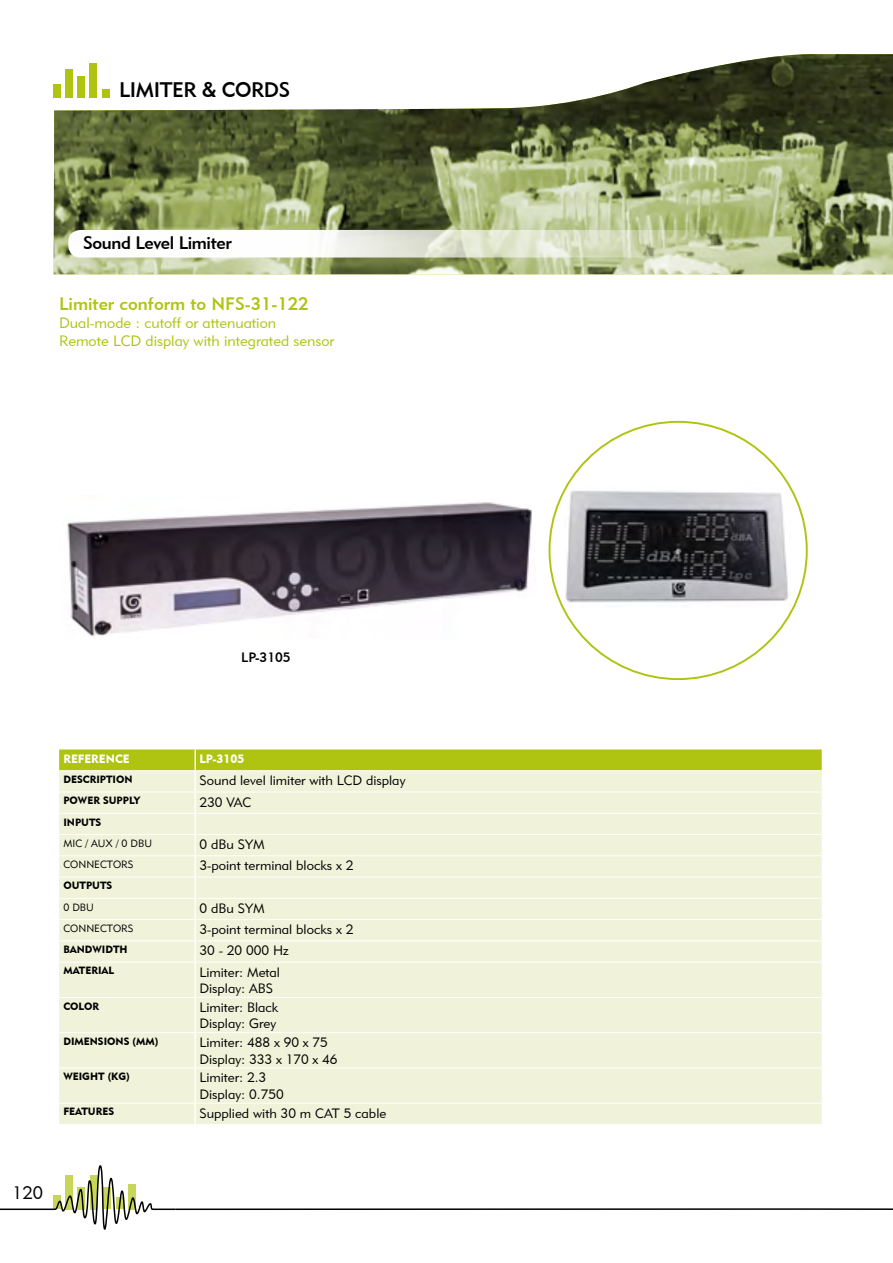
<style>
.page{position:relative;width:893px;height:1263px;background:#fff}
.page>*{position:absolute;margin:0;border:0;box-sizing:border-box;transform-origin:0 0}
.t1{font:21px "Geometric 415 BT Medium A";letter-spacing:-.02em;color:#000}
.t2{font:18px "Geometric 415 BT Medium A";color:#afc410}
.t3{font:18px "Geometric 415 BT Medium A";letter-spacing:-.02em;color:#000}
.t4{font:18px "Geometric 415 BT Lite A";color:#000}
.t5{font:15px/18px "Geometric 415 BT Lite A";color:#afc410}
.t6{font:13.5px/16.5px "Geometric 415 BT Lite A";color:#000}
.t7{font:13.5px "Geometric 415 BT Medium A";color:#000}
.t8{font:12px "Geometric 415 BT Black A";color:#fff}
.t9{font:10.5px "Geometric 415 BT Black A";color:#000}
.t10{font:10.5px "Geometric 415 BT Lite A";color:#000}
</style>
<div class="page">
<img style="left:54px;top:54px;width:839px;height:220px">
<svg style="left:0;top:1165px;width:893px;height:65px"></svg>
<svg style="left:53px;top:69px;width:31px;height:28px"></svg>
<svg style="left:90px;top:63px;width:7px;height:34px"></svg>
<svg style="left:103px;top:89px;width:7px;height:8px"></svg>
<svg style="left:68px;top:230px;width:730px;height:27px"></svg>
<div style="left:59px;top:963px;width:763px;height:161px;background:#f0f3da"></div>
<hr style="left:59px;top:997px;width:136px;height:1px;background:#fff">
<hr style="left:195px;top:997px;width:627px;height:1px;background:#fff">
<hr style="left:59px;top:1032px;width:136px;height:1px;background:#fff">
<hr style="left:195px;top:1032px;width:627px;height:1px;background:#fff">
<hr style="left:59px;top:1067px;width:136px;height:1px;background:#fff">
<hr style="left:195px;top:1067px;width:627px;height:1px;background:#fff">
<hr style="left:59px;top:1103px;width:136px;height:1px;background:#fff">
<hr style="left:195px;top:1103px;width:627px;height:1px;background:#fff">
<svg style="left:59px;top:749px;width:764px;height:213px;background:#eaefc8"></svg>
<hr style="left:194px;top:962px;width:2px;height:35px;background:#fff">
<hr style="left:194px;top:998px;width:2px;height:34px;background:#fff">
<hr style="left:194px;top:1033px;width:2px;height:34px;background:#fff">
<hr style="left:194px;top:1068px;width:2px;height:35px;background:#fff">
<hr style="left:194px;top:1103px;width:2px;height:21px;background:#fff">
<img style="left:67px;top:502px;width:465px;height:135px">
<img style="left:564px;top:483px;width:228px;height:120px">
<h1 class="t1" style="left:119px;top:77px;width:172px">LIMITER &amp; CORDS</h1>
<h2 class="t3" style="left:83px;top:232px;width:150px">Sound Level Limiter</h2>
<h2 class="t2" style="left:59px;top:293px;width:251px">Limiter conform to NFS-31-122</h2>
<p class="t5" style="left:59px;top:313px;width:277px">Dual-mode : cutoff or attenuation<br>Remote LCD display with integrated sensor</p>
<p class="t7" style="left:241px;top:649px;width:51px">LP-3105</p>
<p class="t8" style="left:63px;top:751px;width:68px">REFERENCE</p>
<p class="t8" style="left:199px;top:751px;width:46px">LP-3105</p>
<p class="t9" style="left:63px;top:773px;width:71px">DESCRIPTION</p>
<p class="t6" style="left:199px;top:772px;width:207px">Sound level limiter with LCD display</p>
<p class="t9" style="left:63px;top:794px;width:78px">POWER SUPPLY</p>
<p class="t6" style="left:199px;top:793px;width:53px">230 VAC</p>
<p class="t9" style="left:63px;top:815px;width:39px">INPUTS</p>
<p class="t10" style="left:63px;top:837px;width:90px">MIC / AUX / 0 DBU</p>
<p class="t6" style="left:199px;top:836px;width:67px">0 dBu SYM</p>
<p class="t10" style="left:63px;top:858px;width:72px">CONNECTORS</p>
<p class="t6" style="left:199px;top:857px;width:155px">3-point terminal blocks x 2</p>
<p class="t9" style="left:63px;top:879px;width:50px">OUTPUTS</p>
<p class="t10" style="left:63px;top:900px;width:32px">0 DBU</p>
<p class="t6" style="left:199px;top:900px;width:67px">0 dBu SYM</p>
<p class="t10" style="left:63px;top:922px;width:72px">CONNECTORS</p>
<p class="t6" style="left:199px;top:921px;width:155px">3-point terminal blocks x 2</p>
<p class="t9" style="left:63px;top:943px;width:66px">BANDWIDTH</p>
<p class="t6" style="left:199px;top:942px;width:91px">30 - 20 000 Hz</p>
<p class="t9" style="left:63px;top:964px;width:52px">MATERIAL</p>
<p class="t6" style="left:199px;top:963px;width:82px">Limiter: Metal<br>Display: ABS</p>
<p class="t9" style="left:63px;top:999px;width:37px">COLOR</p>
<p class="t6" style="left:199px;top:999px;width:80px">Limiter: Black<br>Display: Grey</p>
<p class="t9" style="left:63px;top:1035px;width:97px">DIMENSIONS (MM)</p>
<p class="t6" style="left:199px;top:1034px;width:140px">Limiter: 488 x 90 x 75<br>Display: 333 x 170 x 46</p>
<p class="t9" style="left:63px;top:1070px;width:68px">WEIGHT (KG)</p>
<p class="t6" style="left:199px;top:1069px;width:86px">Limiter: 2.3<br>Display: 0.750</p>
<p class="t9" style="left:63px;top:1105px;width:52px">FEATURES</p>
<p class="t6" style="left:199px;top:1104px;width:188px">Supplied with 30 m CAT 5 cable</p>
<h2 class="t4" style="left:12px;top:1181px;width:32px">120</h2>
</div>
